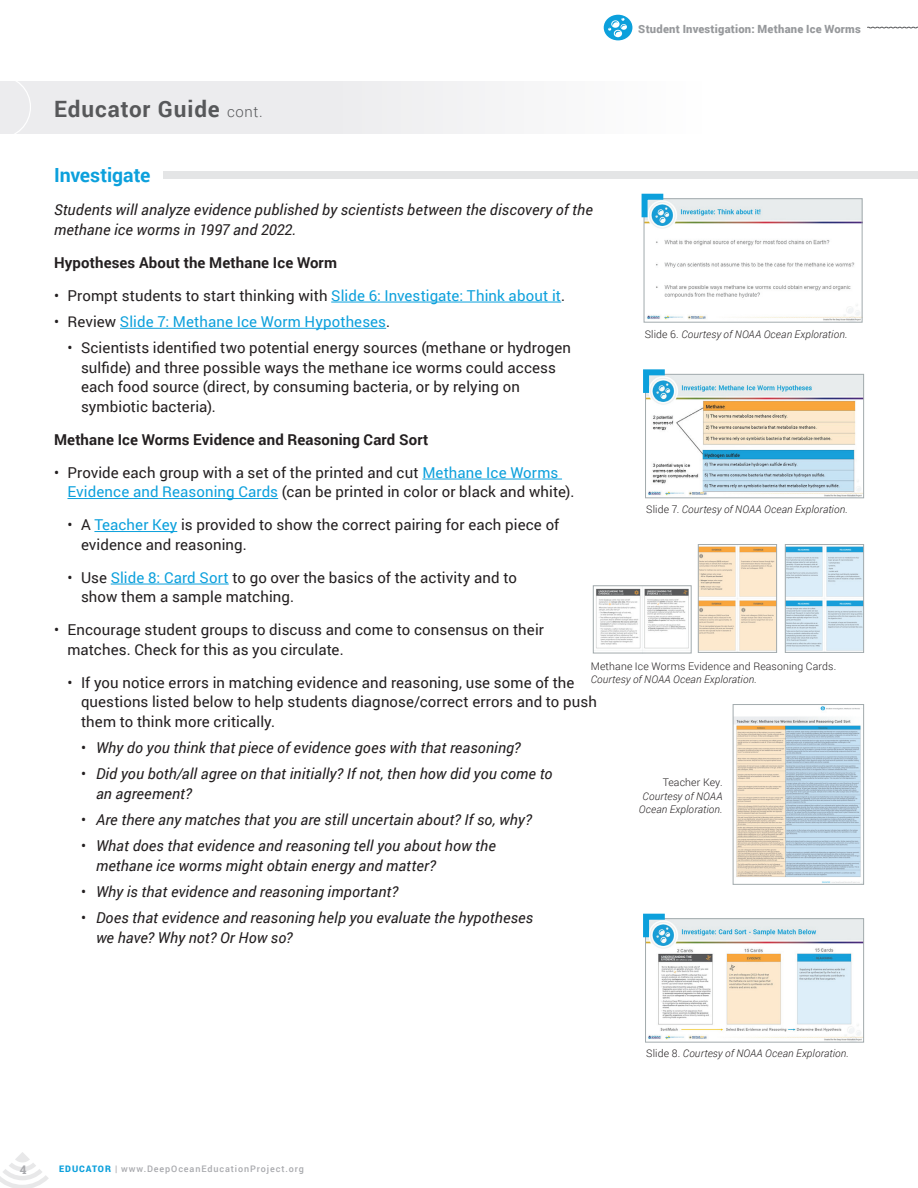
<style>
.page{position:relative;width:918px;height:1188px;background:#fff}
.page>*{position:absolute;margin:0;border:0;box-sizing:border-box;transform-origin:0 0}
.t1{font:700 22.5px "Roboto";letter-spacing:.04em;color:#57585a}
.Body_copy{font:700 19.5px "Roboto";color:#0ca0dc}
.Body_copy-2{font:15px/19.5px "Roboto";letter-spacing:.005em;color:#231f20}
.Body_copy-3{font:italic 15px/19.5px "Roboto";letter-spacing:.01em;color:#231f20}
.Body_copy-4{font:700 15px "Roboto";letter-spacing:.005em;color:#231f20}
.Body_copy-5{font:15px "Roboto";letter-spacing:.005em;color:#0ca0dc}
.t2{font:12px "Roboto Slab";color:#a8a9ad}
.Body_copy-6{font:900 11.25px "Roboto";letter-spacing:.02em;color:#97999c}
.t3{font:italic 300 10.5px/13.5px "Roboto";letter-spacing:.015em;color:#231f20;text-align:right}
.t4{font:300 10.5px/13.5px "Roboto";letter-spacing:.015em;color:#231f20}
.t5{font:500 9px "Roboto";letter-spacing:.1em;color:#a8a9ad}
.s1{font-weight:300;font-size:15px}
.s2{color:#0ca0dc}
.s3{color:#231f20}
.s4{font-style:normal}
.s5{font-style:italic}
.s6{font-weight:900;color:#0ca0dc}
</style>
<div class="page">
<div style="left:0;top:81px;width:702px;height:53px;background:#ececee"></div>
<svg style="left:15px;top:81px;width:16px;height:53px"></svg>
<svg style="left:0;top:1152px;width:49px;height:36px"></svg>
<hr style="left:331px;top:302px;width:230px;height:1px;background:#0ca0dc">
<hr style="left:120px;top:328px;width:266px;height:1px;background:#0ca0dc">
<hr style="left:422px;top:479px;width:140px;height:1px;background:#0ca0dc">
<hr style="left:68px;top:498px;width:210px;height:1px;background:#0ca0dc">
<hr style="left:94px;top:531px;width:83px;height:1px;background:#0ca0dc">
<hr style="left:111px;top:584px;width:118px;height:1px;background:#0ca0dc">
<div style="left:163px;top:171px;width:755px;height:7px;background:#e4e5e6"></div>
<svg style="left:867px;top:27px;width:51px;height:2px"></svg>
<div style="left:604px;top:15px;width:28px;height:25px;background:#0ca0dc;border-radius:50%"></div>
<svg style="left:608px;top:18px;width:19px;height:19px"></svg>
<img style="left:646px;top:200px;width:214px;height:121px">
<div style="left:644px;top:198px;width:218px;height:125px;border:1px solid #a2aaad"></div>
<svg style="left:641px;top:193px;width:28px;height:30px"></svg>
<img style="left:647px;top:376px;width:215px;height:120px">
<div style="left:645px;top:374px;width:219px;height:124px;border:1px solid #a2aaad"></div>
<svg style="left:643px;top:369px;width:28px;height:30px"></svg>
<img style="left:700px;top:546px;width:75px;height:105px">
<div style="left:698px;top:544px;width:79px;height:109px;border:1px solid #a2aaad"></div>
<img style="left:735px;top:706px;width:126px;height:177px">
<div style="left:733px;top:704px;width:131px;height:181px;border:1px solid #a2aaad"></div>
<img style="left:647px;top:920px;width:215px;height:98px">
<div style="left:645px;top:918px;width:219px;height:125px;border:1px solid #a2aaad"></div>
<svg style="left:643px;top:913px;width:28px;height:30px"></svg>
<svg style="left:645px;top:1018px;width:220px;height:25px"></svg>
<img style="left:787px;top:546px;width:75px;height:105px">
<div style="left:785px;top:544px;width:79px;height:109px;border:1px solid #a2aaad"></div>
<img style="left:596px;top:588px;width:93px;height:63px">
<div style="left:593px;top:585px;width:99px;height:68px;border:1px solid #a2aaad"></div>
<p class="t1" style="left:54px;top:93px;width:210px">Educator Guide <span class="s1">cont.</span></p>
<p class="Body_copy-6" style="left:638px;top:22px;width:224px">Student Investigation: Methane Ice Worms</p>
<p class="Body_copy" style="left:54px;top:162px;width:98px">Investigate</p>
<p class="Body_copy-3" style="left:54px;top:200px;width:540px">Students will analyze evidence published by scientists between the discovery of the methane ice worms in 1997 and 2022.</p>
<p class="Body_copy-4" style="left:54px;top:252px;width:285px">Hypotheses About the Methane Ice Worm</p>
<p class="Body_copy-2" style="left:54px;top:285px;width:513px">• Prompt students to start thinking with <span class="s2">Slide 6: Investigate: Think about it</span>.</p>
<p class="Body_copy-5" style="left:54px;top:311px;width:338px"><span class="s3">• Review</span> Slide 7: Methane Ice Worm Hypotheses<span class="s3">.</span></p>
<p class="Body_copy-2" style="left:81px;top:338px;width:492px;text-indent:-14px">• Scientists identified two potential energy sources (methane or hydrogen sulfide) and three possible ways the methane ice worms could access each food source (direct, by consuming bacteria, or by relying on symbiotic bacteria).</p>
<p class="Body_copy-4" style="left:54px;top:429px;width:376px">Methane Ice Worms Evidence and Reasoning Card Sort</p>
<p class="Body_copy-2" style="left:68px;top:462px;width:508px;text-indent:-14px">• Provide each group with a set of the printed and cut <span class="s2">Methane Ice Worms<br>Evidence and Reasoning Cards</span> (can be printed in color or black and white).</p>
<p class="Body_copy-2" style="left:81px;top:515px;width:480px;text-indent:-14px">• A <span class="s2">Teacher Key</span> is provided to show the correct pairing for each piece of evidence and reasoning.</p>
<p class="Body_copy-2" style="left:81px;top:567px;width:438px;text-indent:-14px">• Use <span class="s2">Slide 8: Card Sort</span> to go over the basics of the activity and to show them a sample matching.</p>
<p class="Body_copy-2" style="left:68px;top:620px;width:478px;text-indent:-14px">• Encourage student groups to discuss and come to consensus on their matches. Check for this as you circulate.</p>
<p class="Body_copy-2" style="left:81px;top:672px;width:517px;text-indent:-14px">• If you notice errors in matching evidence and reasoning, use some of the questions listed below to help students diagnose/correct errors and to push them to think more critically.</p>
<p class="Body_copy-3" style="left:81px;top:738px;width:441px"><span class="s4">•</span> Why do you think that piece of evidence goes with that reasoning?</p>
<p class="Body_copy-3" style="left:96px;top:764px;width:458px;text-indent:-15px"><span class="s4">•</span> Did you both/all agree on that initially? If not, then how did you come to an agreement?</p>
<p class="Body_copy-3" style="left:81px;top:810px;width:452px"><span class="s4">•</span> Are there any matches that you are still uncertain about? If so, why?</p>
<p class="Body_copy-3" style="left:96px;top:836px;width:401px;text-indent:-15px"><span class="s4">•</span> What does that evidence and reasoning tell you about how the methane ice worms might obtain energy and matter?</p>
<p class="Body_copy-3" style="left:81px;top:882px;width:319px"><span class="s4">•</span> Why is that evidence and reasoning important?</p>
<p class="Body_copy-3" style="left:96px;top:908px;width:439px;text-indent:-15px"><span class="s4">•</span> Does that evidence and reasoning help you evaluate the hypotheses we have? Why not? Or How so?</p>
<p class="t3" style="left:645px;top:327px;width:204px"><span class="s4">Slide 6.</span> Courtesy of NOAA Ocean Exploration.</p>
<p class="t3" style="left:646px;top:502px;width:203px"><span class="s4">Slide 7.</span> Courtesy of NOAA Ocean Exploration.</p>
<p class="t4" style="left:591px;top:659px;width:247px">Methane Ice Worms Evidence and Reasoning Cards.<br><span class="s5">Courtesy of NOAA Ocean Exploration.</span></p>
<p class="t3" style="left:639px;top:776px;width:85px"><span class="s4">Teacher Key.<br></span>Courtesy of NOAA<br>Ocean Exploration.</p>
<p class="t2" style="left:20px;top:1161px;width:8px">4</p>
<p class="t5" style="left:59px;top:1162px;width:246px"><span class="s6">EDUCATOR</span> | www.DeepOceanEducationProject.org</p>
<p class="t3" style="left:646px;top:1047px;width:204px"><span class="s4">Slide 8.</span> Courtesy of NOAA Ocean Exploration.</p>
</div>
